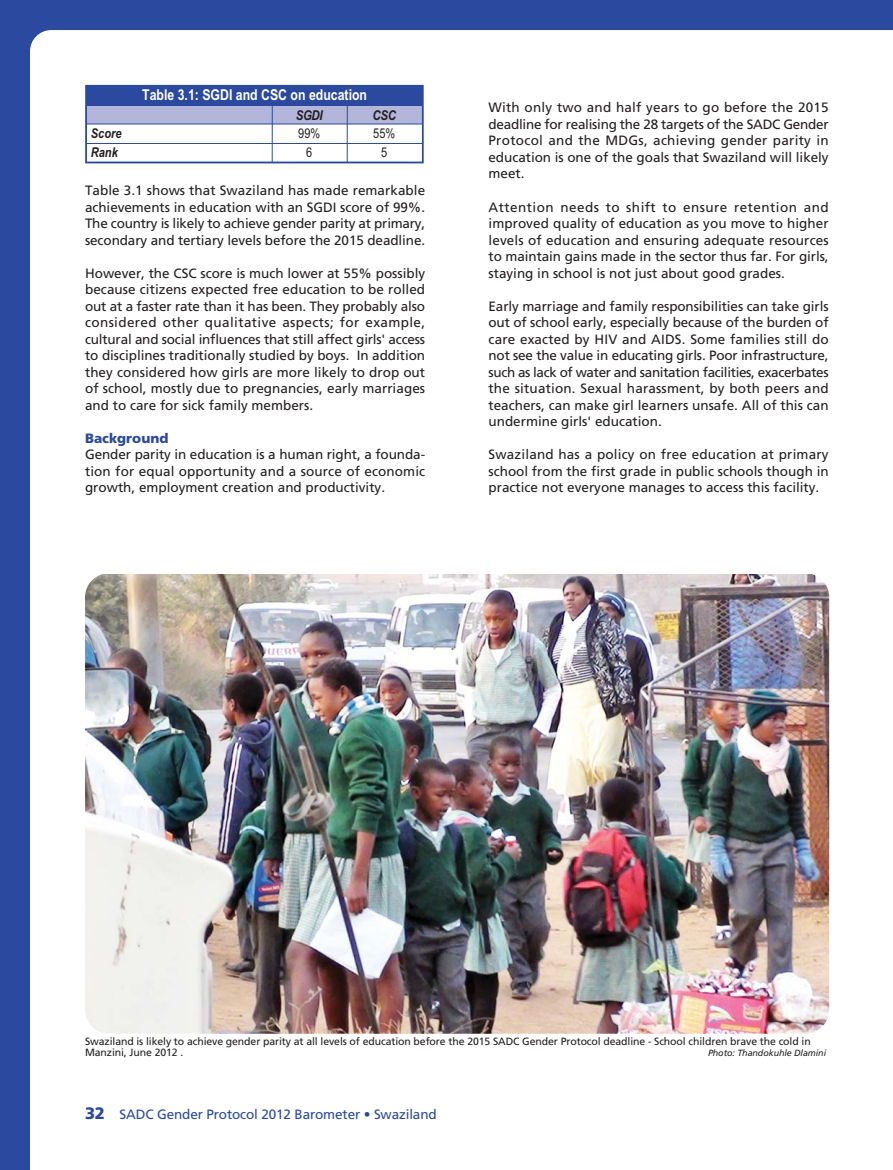
<style>
.page{position:relative;width:893px;height:1170px;background:#fff}
.page>*{position:absolute;margin:0;border:0;box-sizing:border-box;transform-origin:0 0}
.t1{font:700 15px "Arial Narrow";color:#fff}
.t2{font:13.5px/16.5px "Frutiger LT Std";color:#231f20;text-align:justify}
.t3{font:13.5px "Frutiger LT Std";letter-spacing:-.01em;color:#2b499e}
.t4{font:italic 700 13.5px/18.8px "Arial Narrow";color:#231f20}
.t5{font:900 13.5px "Frutiger LT Std";color:#2b499e}
.t6{font:13.5px/18.8px "Arial Narrow";color:#231f20;text-align:center}
.t7{font:10.5px/10.5px "Frutiger LT Std";letter-spacing:-.01em;color:#231f20}
.t8{font:italic 9px "Frutiger LT Std";letter-spacing:-.01em;color:#231f20}
.s1{font-weight:900;font-size:16.5px}
</style>
<div class="page">
<div style="left:0;top:0;width:893px;height:1169px;background:#2b499e"></div>
<div style="left:30px;top:30px;width:863px;height:1139px;background:#fff"></div>
<div style="left:86px;top:86px;width:337px;height:20px;background:#2b499e"></div>
<div style="left:86px;top:106px;width:337px;height:18px;background:#b3b5db"></div>
<hr style="left:86px;top:143px;width:337px;height:1px;background:#2b499e">
<hr style="left:86px;top:124px;width:337px;height:1px;background:#2b499e">
<div style="left:85px;top:85px;width:338px;height:78px;border:1px solid #2b499e"></div>
<hr style="left:347px;top:103px;width:1px;height:59px;background:#2b499e">
<hr style="left:272px;top:103px;width:1px;height:59px;background:#2b499e">
<img style="left:85px;top:574px;width:744px;height:459px;border-radius:24px">
<p class="t1" style="left:142px;top:89px;width:226px">Table 3.1: SGDI and CSC on education</p>
<p class="t4" style="left:91px;top:125px;width:32px">Score<br>Rank</p>
<p class="t4" style="left:296px;top:107px;width:29px">SGDI</p>
<p class="t6" style="left:298px;top:125px;width:24px">99%<br>6</p>
<p class="t4" style="left:372px;top:107px;width:25px">CSC</p>
<p class="t6" style="left:373px;top:125px;width:24px">55%<br>5</p>
<p class="t2" style="left:85px;top:183px;width:342px">Table 3.1 shows that Swaziland has made remarkable achievements in education with an SGDI score of 99%.<br>The country is likely to achieve gender parity at primary, secondary and tertiary levels before the 2015 deadline.</p>
<p class="t2" style="left:85px;top:265px;width:342px">However, the CSC score is much lower at 55% possibly because citizens expected free education to be rolled out at a faster rate than it has been. They probably also considered other qualitative aspects; for example, cultural and social influences that still affect girls' access to disciplines traditionally studied by boys. In addition they considered how girls are more likely to drop out of school, mostly due to pregnancies, early marriages and to care for sick family members.</p>
<p class="t5" style="left:85px;top:432px;width:85px">Background</p>
<p class="t2" style="left:85px;top:447px;width:342px">Gender parity in education is a human right, a founda&shy;tion for equal opportunity and a source of economic growth, employment creation and productivity.</p>
<p class="t2" style="left:488px;top:100px;width:342px">With only two and half years to go before the 2015 deadline for realising the 28 targets of the SADC Gender Protocol and the MDGs, achieving gender parity in education is one of the goals that Swaziland will likely meet.</p>
<p class="t2" style="left:488px;top:199px;width:342px">Attention needs to shift to ensure retention and improved quality of education as you move to higher levels of education and ensuring adequate resources to maintain gains made in the sector thus far. For girls, staying in school is not just about good grades.</p>
<p class="t2" style="left:488px;top:298px;width:342px">Early marriage and family responsibilities can take girls out of school early, especially because of the burden of care exacted by HIV and AIDS. Some families still do not see the value in educating girls. Poor infrastructure, such as lack of water and sanitation facilities, exacerbates the situation. Sexual harassment, by both peers and teachers, can make girl learners unsafe. All of this can undermine girls' education.</p>
<p class="t2" style="left:488px;top:447px;width:342px">Swaziland has a policy on free education at primary school from the first grade in public schools though in practice not everyone manages to access this facility.</p>
<p class="t7" style="left:85px;top:1036px;width:727px">Swaziland is likely to achieve gender parity at all levels of education before the 2015 SADC Gender Protocol deadline - School children brave the cold in<br>Manzini, June 2012 .</p>
<p class="t8" style="left:708px;top:1048px;width:120px">Photo: Thandokuhle Dlamini</p>
<p class="t3" style="left:85px;top:1108px;width:353px"><span class="s1">32</span> SADC Gender Protocol 2012 Barometer • Swaziland</p>
</div>
